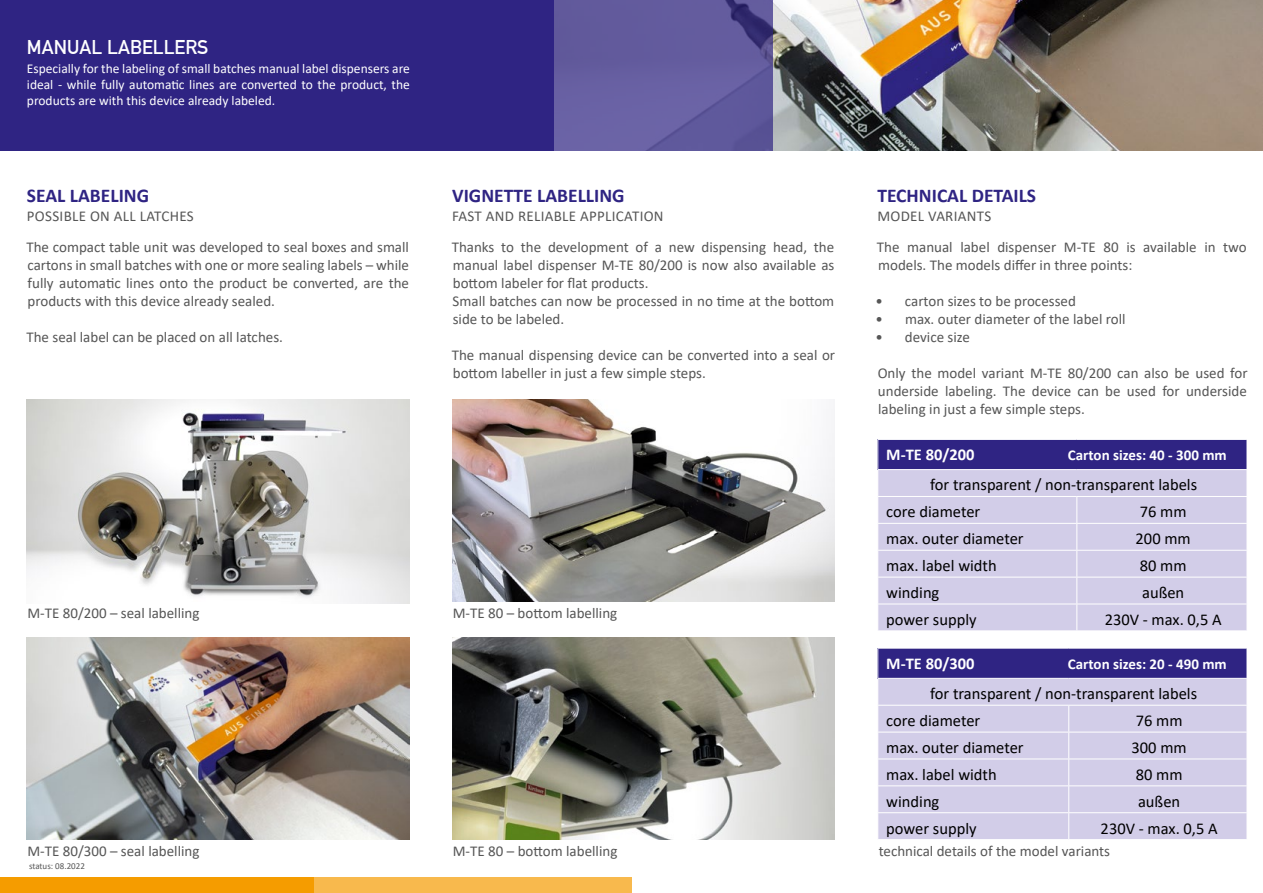
<style>
.page{position:relative;width:1263px;height:893px;background:#fff}
.page>*{position:absolute;margin:0;border:0;box-sizing:border-box;transform-origin:0 0}
.t1{font:700 19.5px "Calibri";color:#2f2483}
.t2{font:19.5px "Alte DIN1451 Mittelschrift";color:#fff}
.t3{font:16.5px "Calibri";color:#000}
.t4{font:700 16.5px "Calibri";color:#fff}
.t5{font:15px/18px "Calibri";color:#565656;text-align:justify}
.t6{font:15px "Calibri";letter-spacing:.02em;color:#565656}
.t7{font:700 15px "Calibri";color:#fff}
.t8{font:13.5px/16.2px "Calibri";color:#fff;text-align:justify}
.t9{font:9px "Calibri";color:#565656}
</style>
<div class="page">
<img style="left:773px;top:0;width:490px;height:151px">
<div style="left:0;top:0;width:773px;height:151px;background:#645c9e"></div>
<div style="left:0;top:0;width:553px;height:151px;background:#2f2483"></div>
<img style="left:27px;top:399px;width:383px;height:204px">
<img style="left:452px;top:637px;width:383px;height:202px">
<img style="left:452px;top:399px;width:383px;height:203px">
<img style="left:27px;top:637px;width:382px;height:202px">
<svg style="left:0;top:878px;width:631px;height:15px;background:#f6aa26"></svg>
<div style="left:878px;top:439px;width:369px;height:31px;background:#2f2483"></div>
<div style="left:878px;top:470px;width:368px;height:160px;background:#d2cde8"></div>
<hr style="left:877px;top:439px;width:200px;height:1px;background:#fff">
<hr style="left:1077px;top:439px;width:170px;height:1px;background:#fff">
<hr style="left:877px;top:469px;width:200px;height:1px;background:#fff">
<hr style="left:1077px;top:469px;width:170px;height:1px;background:#fff">
<hr style="left:877px;top:496px;width:200px;height:1px;background:#fff">
<hr style="left:1077px;top:496px;width:170px;height:1px;background:#fff">
<hr style="left:877px;top:523px;width:200px;height:1px;background:#fff">
<hr style="left:1077px;top:523px;width:170px;height:1px;background:#fff">
<hr style="left:877px;top:550px;width:200px;height:1px;background:#fff">
<hr style="left:1077px;top:550px;width:170px;height:1px;background:#fff">
<hr style="left:877px;top:577px;width:200px;height:1px;background:#fff">
<hr style="left:1077px;top:577px;width:170px;height:1px;background:#fff">
<hr style="left:877px;top:604px;width:200px;height:1px;background:#fff">
<svg style="left:877px;top:440px;width:1px;height:30px"></svg>
<hr style="left:1077px;top:604px;width:170px;height:1px;background:#fff">
<svg style="left:1076px;top:497px;width:1px;height:133px"></svg>
<svg style="left:1246px;top:440px;width:1px;height:190px"></svg>
<div style="left:878px;top:648px;width:369px;height:30px;background:#2f2483"></div>
<div style="left:878px;top:679px;width:368px;height:160px;background:#d2cde8"></div>
<hr style="left:877px;top:648px;width:192px;height:1px;background:#fff">
<hr style="left:1069px;top:648px;width:178px;height:1px;background:#fff">
<hr style="left:1246px;top:648px;width:1px;height:30px;background:#fff">
<hr style="left:877px;top:705px;width:192px;height:1px;background:#fff">
<hr style="left:1069px;top:705px;width:178px;height:1px;background:#fff">
<hr style="left:877px;top:732px;width:192px;height:1px;background:#fff">
<hr style="left:1069px;top:732px;width:178px;height:1px;background:#fff">
<hr style="left:877px;top:759px;width:192px;height:1px;background:#fff">
<hr style="left:1069px;top:759px;width:178px;height:1px;background:#fff">
<hr style="left:877px;top:785px;width:192px;height:1px;background:#fff">
<hr style="left:1069px;top:785px;width:178px;height:1px;background:#fff">
<hr style="left:877px;top:812px;width:192px;height:1px;background:#fff">
<hr style="left:1069px;top:812px;width:178px;height:1px;background:#fff">
<svg style="left:1068px;top:706px;width:1px;height:133px"></svg>
<svg style="left:1246px;top:679px;width:1px;height:160px"></svg>
<p class="t2" style="left:27px;top:36px;width:183px">MANUAL LABELLERS</p>
<p class="t8" style="left:27px;top:60px;width:384px">Especially for the labeling of small batches manual label dispensers are ideal - while fully automatic lines are converted to the product, the products are with this device already labeled.</p>
<p class="t1" style="left:27px;top:182px;width:124px">SEAL LABELING</p>
<p class="t6" style="left:27px;top:206px;width:168px">POSSIBLE ON ALL LATCHES</p>
<p class="t5" style="left:26px;top:238px;width:384px">The compact table unit was developed to seal boxes and small cartons in small batches with one or more sealing labels – while fully automatic lines onto the product be converted, are the products with this device already sealed.</p>
<p class="t5" style="left:26px;top:328px;width:258px">The seal label can be placed on all latches.</p>
<p class="t1" style="left:452px;top:182px;width:174px">VIGNETTE LABELLING</p>
<p class="t6" style="left:452px;top:206px;width:213px">FAST AND RELIABLE APPLICATION</p>
<p class="t5" style="left:452px;top:238px;width:384px">Thanks to the development of a new dispensing head, the manual label dispenser M-TE 80/200 is now also available as bottom labeler for flat products.</p>
<p class="t5" style="left:453px;top:292px;width:383px">Small batches can now be processed in no time at the bottom side to be labeled.</p>
<p class="t5" style="left:452px;top:346px;width:385px">The manual dispensing device can be converted into a seal or bottom labeller in just a few simple steps.</p>
<p class="t5" style="left:27px;top:604px;width:174px">M-TE 80/200 – seal labelling</p>
<p class="t5" style="left:453px;top:604px;width:166px">M-TE 80 – bottom labelling</p>
<p class="t5" style="left:27px;top:841px;width:174px">M-TE 80/300 – seal labelling</p>
<p class="t5" style="left:453px;top:842px;width:166px">M-TE 80 – bottom labelling</p>
<p class="t9" style="left:29px;top:859px;width:57px">status: 08.2022</p>
<p class="t1" style="left:877px;top:182px;width:160px">TECHNICAL DETAILS</p>
<p class="t6" style="left:877px;top:206px;width:115px">MODEL VARIANTS</p>
<p class="t5" style="left:877px;top:238px;width:371px">The manual label dispenser M-TE 80 is available in two models. The models differ in three points:</p>
<p class="t5" style="left:876px;top:292px;width:202px">• carton sizes to be processed</p>
<p class="t5" style="left:876px;top:310px;width:251px">• max. outer diameter of the label roll</p>
<p class="t5" style="left:876px;top:328px;width:96px">• device size</p>
<p class="t5" style="left:878px;top:364px;width:371px">Only the model variant M-TE 80/200 can also be used for underside labeling. The device can be used for underside labeling in just a few simple steps.</p>
<p class="t4" style="left:886px;top:443px;width:90px">M-TE 80/200</p>
<p class="t7" style="left:1068px;top:445px;width:160px">Carton sizes: 40 - 300 mm</p>
<p class="t3" style="left:930px;top:474px;width:268px">for transparent / non-transparent labels</p>
<p class="t3" style="left:886px;top:500px;width:96px">core diameter</p>
<p class="t3" style="left:1140px;top:500px;width:48px">76 mm</p>
<p class="t3" style="left:886px;top:527px;width:139px">max. outer diameter</p>
<p class="t3" style="left:1135px;top:527px;width:57px">200 mm</p>
<p class="t3" style="left:886px;top:554px;width:112px">max. label width</p>
<p class="t3" style="left:1140px;top:554px;width:48px">80 mm</p>
<p class="t3" style="left:886px;top:581px;width:55px">winding</p>
<p class="t3" style="left:1142px;top:581px;width:44px">außen</p>
<p class="t3" style="left:886px;top:608px;width:92px">power supply</p>
<p class="t3" style="left:1105px;top:608px;width:119px">230V - max. 0,5 A</p>
<p class="t4" style="left:886px;top:652px;width:90px">M-TE 80/300</p>
<p class="t7" style="left:1068px;top:653px;width:160px">Carton sizes: 20 - 490 mm</p>
<p class="t3" style="left:930px;top:682px;width:268px">for transparent / non-transparent labels</p>
<p class="t3" style="left:886px;top:709px;width:96px">core diameter</p>
<p class="t3" style="left:1136px;top:709px;width:48px">76 mm</p>
<p class="t3" style="left:886px;top:736px;width:139px">max. outer diameter</p>
<p class="t3" style="left:1131px;top:736px;width:57px">300 mm</p>
<p class="t3" style="left:886px;top:763px;width:112px">max. label width</p>
<p class="t3" style="left:1136px;top:763px;width:48px">80 mm</p>
<p class="t3" style="left:886px;top:790px;width:55px">winding</p>
<p class="t3" style="left:1138px;top:790px;width:44px">außen</p>
<p class="t3" style="left:886px;top:817px;width:92px">power supply</p>
<p class="t3" style="left:1100px;top:817px;width:119px">230V - max. 0,5 A</p>
<p class="t5" style="left:879px;top:842px;width:233px">technical details of the model variants</p>
</div>
